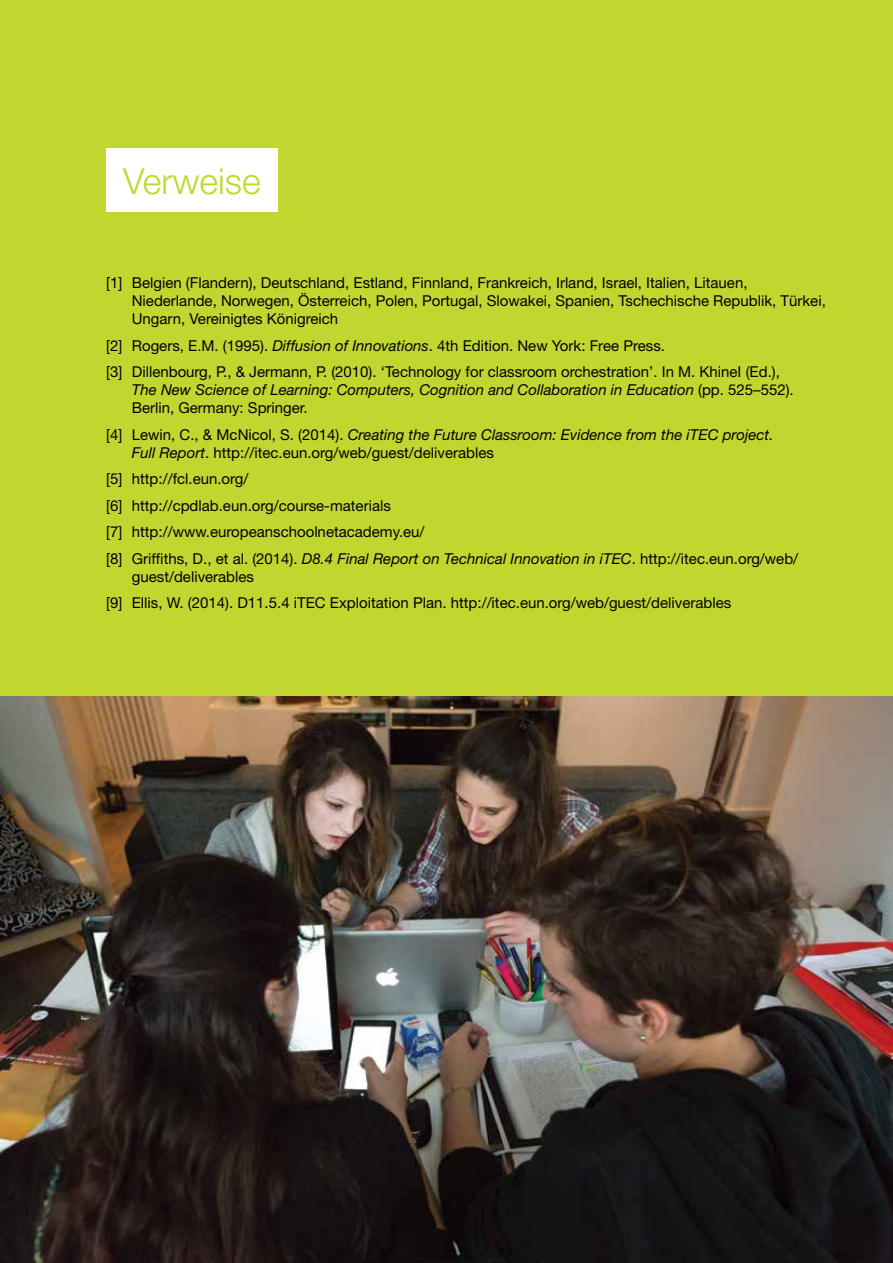
<style>
.page{position:relative;width:893px;height:1263px;background:#c1d72f}
.page>*{position:absolute;margin:0;border:0;box-sizing:border-box;transform-origin:0 0}
.t1{font:300 36px "Helvetica Neue";color:#c1d72f}
.t2{font:15px/26.5px "Helvetica Neue";color:#000}
.t3{font:italic 15px/18px "Helvetica Neue";color:#000}
.s1{font-style:italic}
.s2{font-style:normal}
</style>
<div class="page">
<img style="left:0;top:697px;width:893px;height:566px">
<div style="left:106px;top:148px;width:172px;height:64px;background:#fff"></div>
<h1 class="t1" style="left:123px;top:159px;width:139px">Verweise</h1>
<p class="t2" style="left:132px;top:274px;width:695px;line-height:18px;text-indent:-26px">[1] Belgien (Flandern), Deutschland, Estland, Finnland, Frankreich, Irland, Israel, Italien, Litauen,<br>Niederlande, Norwegen, Österreich, Polen, Portugal, Slowakei, Spanien, Tschechische Republik, Türkei,<br>Ungarn, Vereinigtes Königreich</p>
<p class="t2" style="left:106px;top:332px;width:675px">[2] Rogers, E.M. (1995). <span class="s1">Diffusion of Innovations</span>. 4th Edition. New York: Free Press.<br>[3] Dillenbourg, P., &amp; Jermann, P. (2010). ‘Technology for classroom orchestration’. In M. KhineI (Ed.),</p>
<p class="t3" style="left:132px;top:381px;width:663px">The New Science of Learning: Computers, Cognition and Collaboration in Education <span class="s2">(pp. 525–552).<br>Berlin, Germany: Springer.</span></p>
<p class="t2" style="left:132px;top:425px;width:643px;line-height:18px;text-indent:-26px">[4] Lewin, C., &amp; McNicol, S. (2014). <span class="s1">Creating the Future Classroom: Evidence from the iTEC project.<br>Full Report</span>. http://itec.eun.org/web/guest/deliverables</p>
<p class="t2" style="left:106px;top:465px;width:693px">[5] http://fcl.eun.org/<br>[6] http://cpdlab.eun.org/course-materials<br>[7] http://www.europeanschoolnetacademy.eu/<br>[8] Griffiths, D., et al. (2014). <span class="s1">D8.4 Final Report on Technical Innovation in iTEC</span>. http://itec.eun.org/web/</p>
<p class="t2" style="left:106px;top:563px;width:626px;text-indent:26px">guest/deliverables<br>[9] Ellis, W. (2014). D11.5.4 iTEC Exploitation Plan. http://itec.eun.org/web/guest/deliverables</p>
</div>
